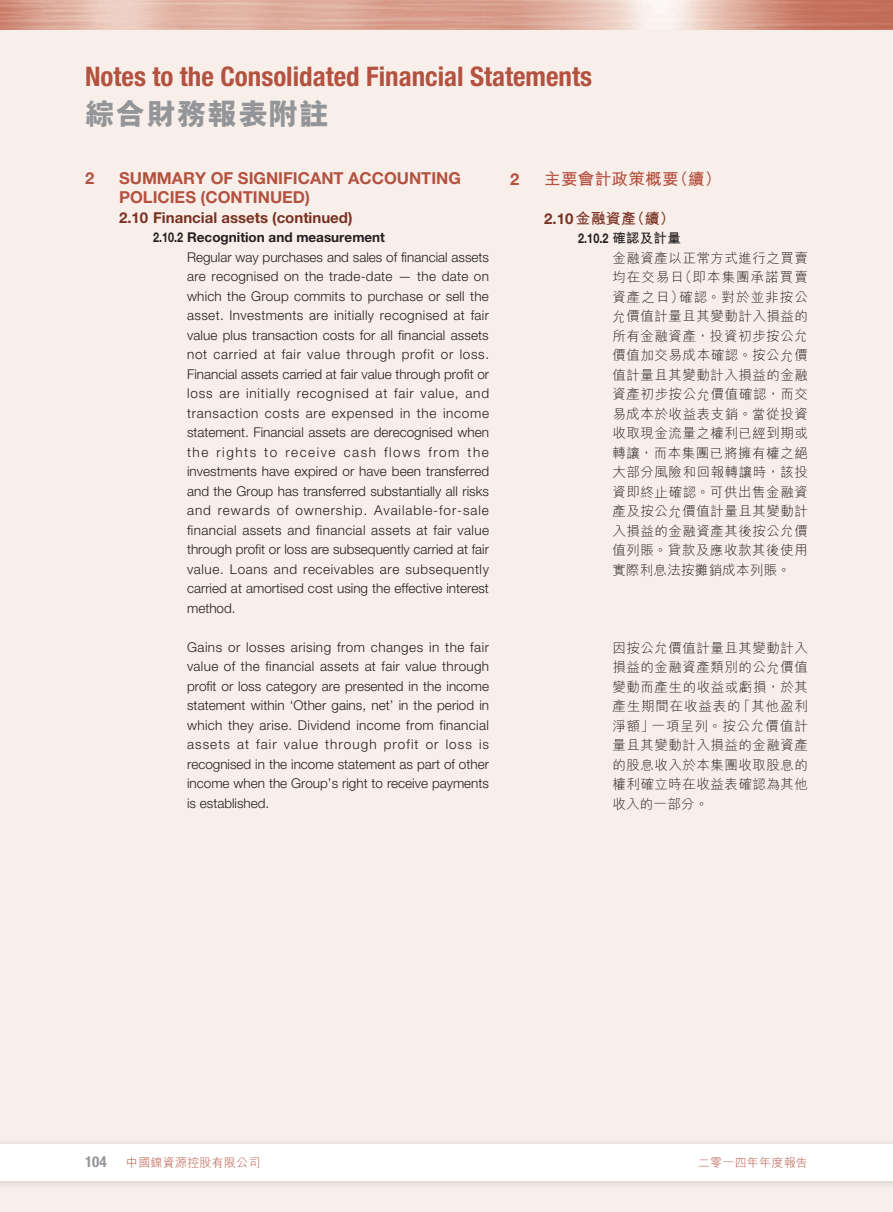
<style>
.page{position:relative;width:893px;height:1212px;background:#f9efea}
.page>*{position:absolute;margin:0;border:0;box-sizing:border-box;transform-origin:0 0}
.t1{font:800 30px "M Hei HK";letter-spacing:.02em;color:#939598}
.t2{font:700 condensed 27px "Helvetica Neue LT Std";color:#b45240}
._01_H1_E{font:700 16.5px/19.5px "Helvetica Neue LT Std";color:#b45240}
._001_H1_C{font:700 16.5px "M Hei HK";letter-spacing:.02em;color:#b45240}
._001_H1_C-2{font:700 16.5px "Helvetica Neue LT Std";color:#b45240}
._02_H2_E{font:700 15px "Helvetica Neue LT Std";color:#783122}
._002_H2_C{font:700 15px "M Hei HK";color:#783122}
.t3{font:700 condensed 15px "Helvetica Neue LT Std";color:#939598}
._00_txt_E{font:300 13.5px/19.5px "Helvetica Neue LT Std";color:#231f20;text-align:justify}
._000_txt_C{font:300 13.5px/19.5px "M Hei HK";letter-spacing:.04em;color:#231f20;text-align:justify}
._03_H3_E{font:700 13.5px "Helvetica Neue LT Std";color:#231f20;scale:.8 1}
._003_H3_C{font:700 13.5px "Helvetica Neue LT Std";color:#231f20;scale:.8 1}
.t4{font:300 12px "M Hei HK";letter-spacing:.02em;color:#b45240}
.s1{font-family:"Helvetica Neue LT Std"}
.s2{font-family:"M Hei HK"}
</style>
<div class="page">
<div style="left:0;top:1137px;width:893px;height:54px;background:#939598;opacity:.35"></div>
<div style="left:0;top:1144px;width:893px;height:36px;background:#fff"></div>
<img style="left:0;top:0;width:893px;height:30px">
<h2 class="t2" style="left:85px;top:60px;width:508px">Notes to the Consolidated Financial Statements</h2>
<h1 class="t1" style="left:85px;top:99px;width:246px">綜合財務報表附註</h1>
<p class="_01_H1_E" style="left:85px;top:168px;width:11px">2</p>
<p class="_01_H1_E" style="left:119px;top:168px;width:343px">SUMMARY OF SIGNIFICANT ACCOUNTING<br>POLICIES (CONTINUED)</p>
<p class="_02_H2_E" style="left:119px;top:208px;width:235px">2.10 Financial assets (continued)</p>
<p class="_03_H3_E" style="left:153px;top:229px;width:291px">2.10.2 Recognition and measurement</p>
<p class="_00_txt_E" style="left:187px;top:247px;width:304px">Regular way purchases and sales of financial assets are recognised on the trade-date — the date on which the Group commits to purchase or sell the asset. Investments are initially recognised at fair value plus transaction costs for all financial assets not carried at fair value through profit or loss.<br>Financial assets carried at fair value through profit or loss are initially recognised at fair value, and transaction costs are expensed in the income statement. Financial assets are derecognised when the rights to receive cash flows from the investments have expired or have been transferred and the Group has transferred substantially all risks and rewards of ownership. Available-for-sale financial assets and financial assets at fair value through profit or loss are subsequently carried at fair value. Loans and receivables are subsequently carried at amortised cost using the effective interest method.</p>
<p class="_00_txt_E" style="left:187px;top:637px;width:304px">Gains or losses arising from changes in the fair value of the financial assets at fair value through profit or loss category are presented in the income statement within ‘Other gains, net’ in the period in which they arise. Dividend income from financial assets at fair value through profit or loss is recognised in the income statement as part of other income when the Group’s right to receive payments is established.</p>
<p class="_001_H1_C-2" style="left:510px;top:169px;width:11px">2</p>
<p class="_001_H1_C" style="left:544px;top:167px;width:178px">主要會計政策概要（續）</p>
<p class="_002_H2_C" style="left:544px;top:207px;width:132px"><span class="s1">2.10</span>金融資產（續）</p>
<p class="_003_H3_C" style="left:578px;top:230px;width:130px">2.10.2 <span class="s2">確認及計量</span></p>
<p class="_000_txt_C" style="left:612px;top:248px;width:197px">金融資產以正常方式進行之買賣均在交易日（即本集團承諾買賣資產之日）確認。對於並非按公允價值計量且其變動計入損益的所有金融資產，投資初步按公允價值加交易成本確認。按公允價值計量且其變動計入損益的金融資產初步按公允價值確認，而交易成本於收益表支銷。當從投資收取現金流量之權利已經到期或轉讓，而本集團已將擁有權之絕大部分風險和回報轉讓時，該投資即終止確認。可供出售金融資產及按公允價值計量且其變動計入損益的金融資產其後按公允價值列賬。貸款及應收款其後使用實際利息法按攤銷成本列賬。</p>
<p class="_000_txt_C" style="left:612px;top:638px;width:197px">因按公允價值計量且其變動計入損益的金融資產類別的公允價值變動而產生的收益或虧損，於其產生期間在收益表的「其他盈利淨額」一項呈列。按公允價值計量且其變動計入損益的金融資產的股息收入於本集團收取股息的權利確立時在收益表確認為其他收入的一部分。</p>
<p class="t3" style="left:85px;top:1152px;width:23px">104</p>
<p class="t4" style="left:126px;top:1157px;width:136px">中國鎳資源控股有限公司</p>
<p class="t4" style="left:698px;top:1157px;width:111px">二零一四年年度報告</p>
</div>
